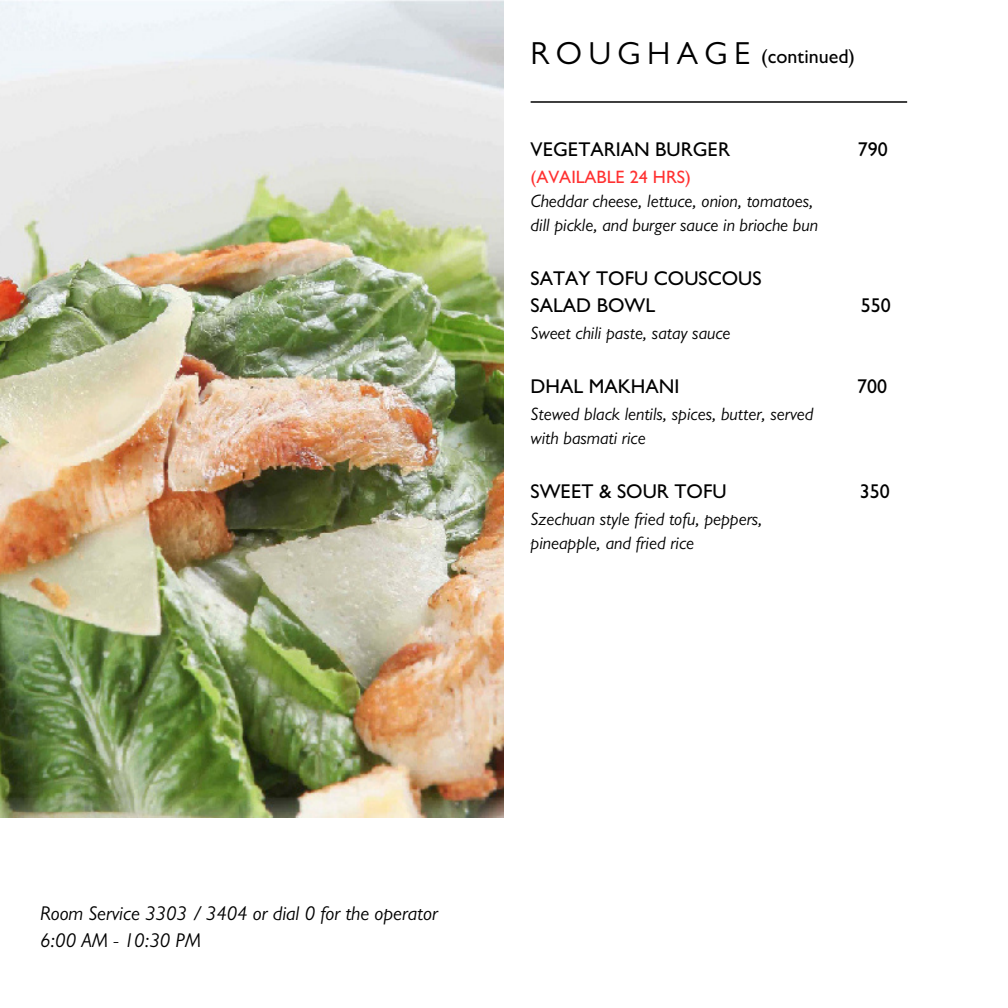
<style>
.page{position:relative;width:1008px;height:1008px;background:#fff}
.page>*{position:absolute;margin:0;border:0;box-sizing:border-box;transform-origin:0 0}
.t1{font:32px "Gill Sans";letter-spacing:.2em;color:#000}
.t2{font:500 20px/27px "Gill Sans";color:#000}
.t3{font:italic 20px/27px "Gill Sans";color:#000}
.t4{font:italic 18px/24px "Gill Sans";color:#000}
.t5{font:500 18px "Gill Sans";color:#ff3131}
</style>
<div class="page">
<img style="left:0;top:0;width:504px;height:818px">
<hr style="left:531px;top:101px;width:376px;height:2px;background:#000">
<h1 class="t1" style="left:531px;top:42px;width:221px">ROUGHAGE</h1>
<p class="t2" style="left:761px;top:46px;width:95px">(continued)</p>
<p class="t2" style="left:531px;top:138px;width:201px">VEGETARIAN BURGER</p>
<p class="t2" style="left:858px;top:138px;width:31px">790</p>
<p class="t5" style="left:531px;top:170px;width:162px">(AVAILABLE 24 HRS)</p>
<p class="t4" style="left:531px;top:191px;width:289px">Cheddar cheese, lettuce, onion, tomatoes, dill pickle, and burger sauce in brioche bun</p>
<p class="t2" style="left:531px;top:267px;width:232px">SATAY TOFU COUSCOUS<br>SALAD BOWL</p>
<p class="t2" style="left:861px;top:294px;width:31px">550</p>
<p class="t4" style="left:531px;top:323px;width:201px">Sweet chili paste, satay sauce</p>
<p class="t2" style="left:531px;top:375px;width:150px">DHAL MAKHANI</p>
<p class="t2" style="left:857px;top:375px;width:31px">700</p>
<p class="t4" style="left:531px;top:404px;width:284px">Stewed black lentils, spices, butter, served with basmati rice</p>
<p class="t2" style="left:531px;top:480px;width:197px">SWEET &amp; SOUR TOFU</p>
<p class="t2" style="left:860px;top:480px;width:31px">350</p>
<p class="t4" style="left:531px;top:509px;width:233px">Szechuan style fried tofu, peppers, pineapple, and fried rice</p>
<p class="t3" style="left:40px;top:903px;width:399px">Room Service 3303 / 3404 or dial 0 for the operator<br>6:00 AM - 10:30 PM</p>
</div>
